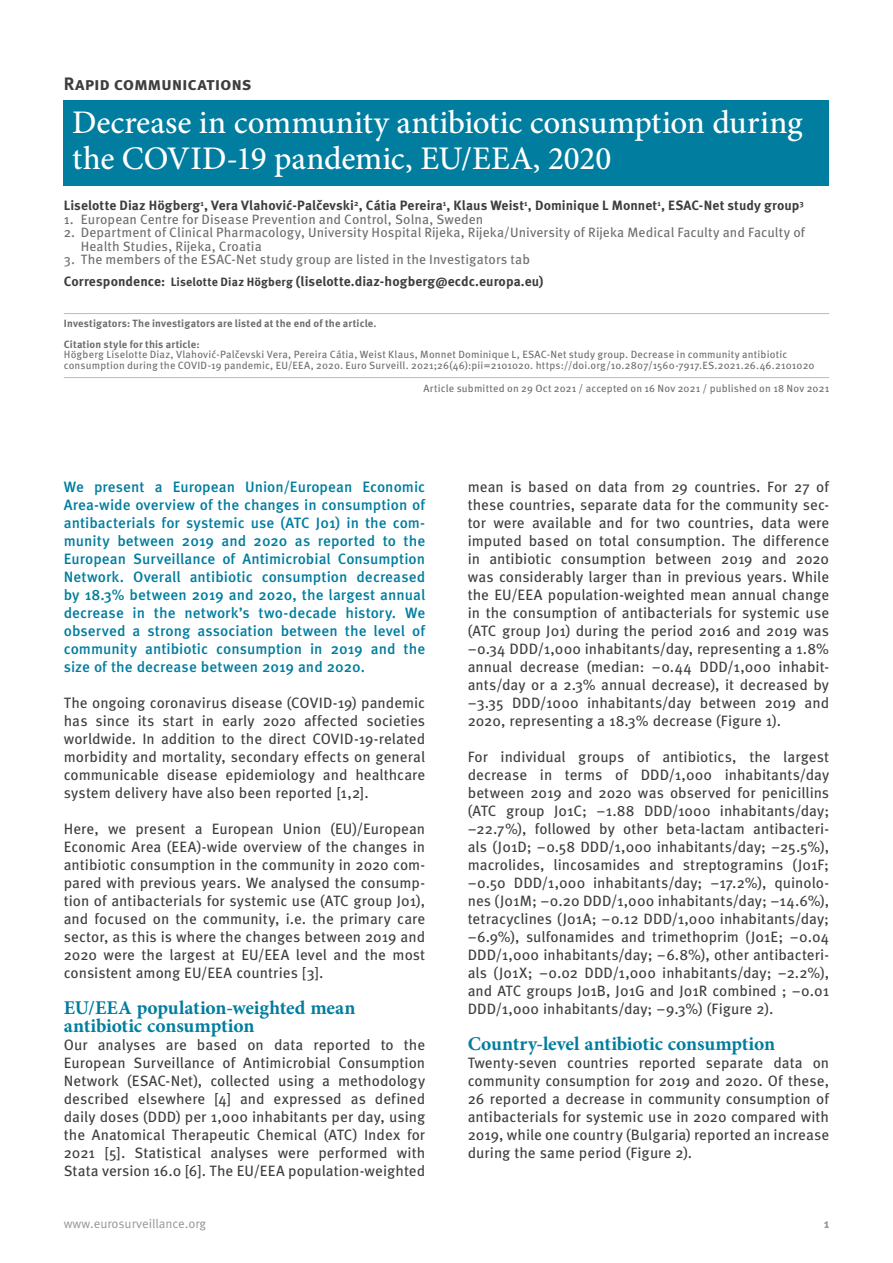
<style>
.page{position:relative;width:893px;height:1263px;background:#fff}
.page>*{position:absolute;margin:0;border:0;box-sizing:border-box;transform-origin:0 0}
.t1{font:500 33px/36px "Minion Pro";letter-spacing:-.005em;color:#fff}
.t2{font:700 19.5px/18px "Minion Pro";letter-spacing:-.01em;color:#007d9f}
.t3{font:700 18px "Meta Pro";letter-spacing:-.015em;color:#3e3e3f}
.t4{font:15px/18px "Meta Pro";letter-spacing:.005em;color:#3e3e3f;text-align:justify}
.t5{font:500 15px/18px "Meta Pro";color:#007d9f;text-align:justify}
.t6{font:13.5px/13.5px "Meta Pro";letter-spacing:.01em;color:#6c6d70}
.t7{font:700 13.5px "Meta Pro";letter-spacing:.01em;color:#3e3e3f}
.t8{font:12.75px "Meta Pro";color:#939598}
.t9{font:700 12.75px "Meta Pro";color:#939598}
.t10{font:10.5px/10.5px "Meta Pro";letter-spacing:.015em;color:#6c6d70}
.t11{font:700 10.5px/21px "Meta Pro";letter-spacing:.015em;color:#6c6d70}
.s1{font-weight:700;color:#3e3e3f}
.s2{font-weight:700;font-size:12px;color:#3e3e3f}
</style>
<div class="page">
<hr style="left:64px;top:313px;width:765px;height:1px;background:#bcbdc0">
<hr style="left:64px;top:377px;width:765px;height:1px;background:#bcbdc0">
<div style="left:64px;top:100px;width:765px;height:86px;background:#007d9f"></div>
<p class="t3" style="left:64px;top:72px;width:189px">Rapid communications</p>
<h1 class="t1" style="left:72px;top:104px;width:732px">Decrease in community antibiotic consumption during the COVID-19 pandemic, EU/EEA, 2020</h1>
<p class="t7" style="left:64px;top:197px;width:742px">Liselotte Diaz Högberg<sup>1</sup>, Vera Vlahović-Palčevski<sup>2</sup>, Cátia Pereira<sup>1</sup>, Klaus Weist<sup>1</sup>, Dominique L Monnet<sup>1</sup>, ESAC-Net study group<sup>3</sup></p>
<p class="t6" style="left:64px;top:213px;width:421px">1. European Centre for Disease Prevention and Control, Solna, Sweden</p>
<p class="t6" style="left:81px;top:226px;width:726px;text-indent:-17px">2. Department of Clinical Pharmacology, University Hospital Rijeka, Rijeka/University of Rijeka Medical Faculty and Faculty of<br>Health Studies, Rijeka, Croatia</p>
<p class="t6" style="left:64px;top:249px;width:481px;line-height:22px">3. The members of the ESAC-Net study group are listed in the Investigators tab<br><span class="s1">Correspondence:</span> <span class="s2">Liselotte Diaz Högberg</span> <span class="s1">(liselotte.diaz-hogberg@ecdc.europa.eu)</span></p>
<p class="t11" style="left:64px;top:313px;width:314px">Investigators: The investigators are listed at the end of the article.<br>Citation style for this article:</p>
<p class="t10" style="left:64px;top:350px;width:752px">Högberg Liselotte Diaz, Vlahović-Palčevski Vera, Pereira Cátia, Weist Klaus, Monnet Dominique L, ESAC-Net study group. Decrease in community antibiotic consumption during the COVID-19 pandemic, EU/EEA, 2020. Euro Surveill. 2021;26(46):pii=2101020. https://doi.org/10.2807/1560-7917.ES.2021.26.46.2101020</p>
<p class="t10" style="left:423px;top:383px;width:407px">Article submitted on 29 Oct 2021 / accepted on 16 Nov 2021 / published on 18 Nov 2021</p>
<p class="t5" style="left:64px;top:478px;width:363px">We present a European Union/European Economic Area-wide overview of the changes in consumption of antibacterials for systemic use (ATC J01) in the com&shy;munity between 2019 and 2020 as reported to the European Surveillance of Antimicrobial Consumption Network. Overall antibiotic consumption decreased by 18.3% between 2019 and 2020, the largest annual decrease in the network’s two-decade history. We observed a strong association between the level of community antibiotic consumption in 2019 and the size of the decrease between 2019 and 2020.</p>
<p class="t4" style="left:64px;top:694px;width:363px">The ongoing coronavirus disease (COVID-19) pandemic has since its start in early 2020 affected societies worldwide. In addition to the direct COVID-19-related morbidity and mortality, secondary effects on general communicable disease epidemiology and healthcare system delivery have also been reported [1,2].</p>
<p class="t4" style="left:64px;top:820px;width:363px">Here, we present a European Union (EU)/European Economic Area (EEA)-wide overview of the changes in antibiotic consumption in the community in 2020 com&shy;pared with previous years. We analysed the consump&shy;tion of antibacterials for systemic use (ATC group J01), and focused on the community, i.e. the primary care sector, as this is where the changes between 2019 and 2020 were the largest at EU/EEA level and the most consistent among EU/EEA countries [3].</p>
<h2 class="t2" style="left:64px;top:998px;width:293px">EU/EEA population-weighted mean antibiotic consumption</h2>
<p class="t4" style="left:64px;top:1036px;width:363px">Our analyses are based on data reported to the European Surveillance of Antimicrobial Consumption Network (ESAC-Net), collected using a methodology described elsewhere [4] and expressed as defined daily doses (DDD) per 1,000 inhabitants per day, using the Anatomical Therapeutic Chemical (ATC) Index for 2021 [5]. Statistical analyses were performed with Stata version 16.0 [6]. The EU/EEA population-weighted</p>
<p class="t4" style="left:468px;top:478px;width:363px">mean is based on data from 29 countries. For 27 of these countries, separate data for the community sec&shy;tor were available and for two countries, data were imputed based on total consumption. The difference in antibiotic consumption between 2019 and 2020 was considerably larger than in previous years. While the EU/EEA population-weighted mean annual change in the consumption of antibacterials for systemic use (ATC group J01) during the period 2016 and 2019 was −0.34 DDD/1,000 inhabitants/day, representing a 1.8% annual decrease (median: −0.44 DDD/1,000 inhabit&shy;ants/day or a 2.3% annual decrease), it decreased by −3.35 DDD/1000 inhabitants/day between 2019 and 2020, representing a 18.3% decrease (Figure 1).</p>
<p class="t4" style="left:468px;top:748px;width:363px">For individual groups of antibiotics, the largest decrease in terms of DDD/1,000 inhabitants/day between 2019 and 2020 was observed for penicillins (ATC group J01C; −1.88 DDD/1000 inhabitants/day; −22.7%), followed by other beta-lactam antibacteri&shy;als (J01D; −0.58 DDD/1,000 inhabitants/day; −25.5%), macrolides, lincosamides and streptogramins (J01F; −0.50 DDD/1,000 inhabitants/day; −17.2%), quinolo&shy;nes (J01M; −0.20 DDD/1,000 inhabitants/day; −14.6%), tetracyclines (J01A; −0.12 DDD/1,000 inhabitants/day; −6.9%), sulfonamides and trimethoprim (J01E; −0.04<br>DDD/1,000 inhabitants/day; −6.8%), other antibacteri&shy;als (J01X; −0.02 DDD/1,000 inhabitants/day; −2.2%), and ATC groups J01B, J01G and J01R combined ; −0.01<br>DDD/1,000 inhabitants/day; −9.3%) (Figure 2).</p>
<h2 class="t2" style="left:468px;top:1034px;width:309px">Country-level antibiotic consumption</h2>
<p class="t4" style="left:468px;top:1054px;width:363px">Twenty-seven countries reported separate data on community consumption for 2019 and 2020. Of these, 26 reported a decrease in community consumption of antibacterials for systemic use in 2020 compared with 2019, while one country (Bulgaria) reported an increase during the same period (Figure 2).</p>
<p class="t8" style="left:64px;top:1215px;width:144px">www.eurosurveillance.org</p>
<p class="t9" style="left:824px;top:1215px;width:7px">1</p>
</div>
